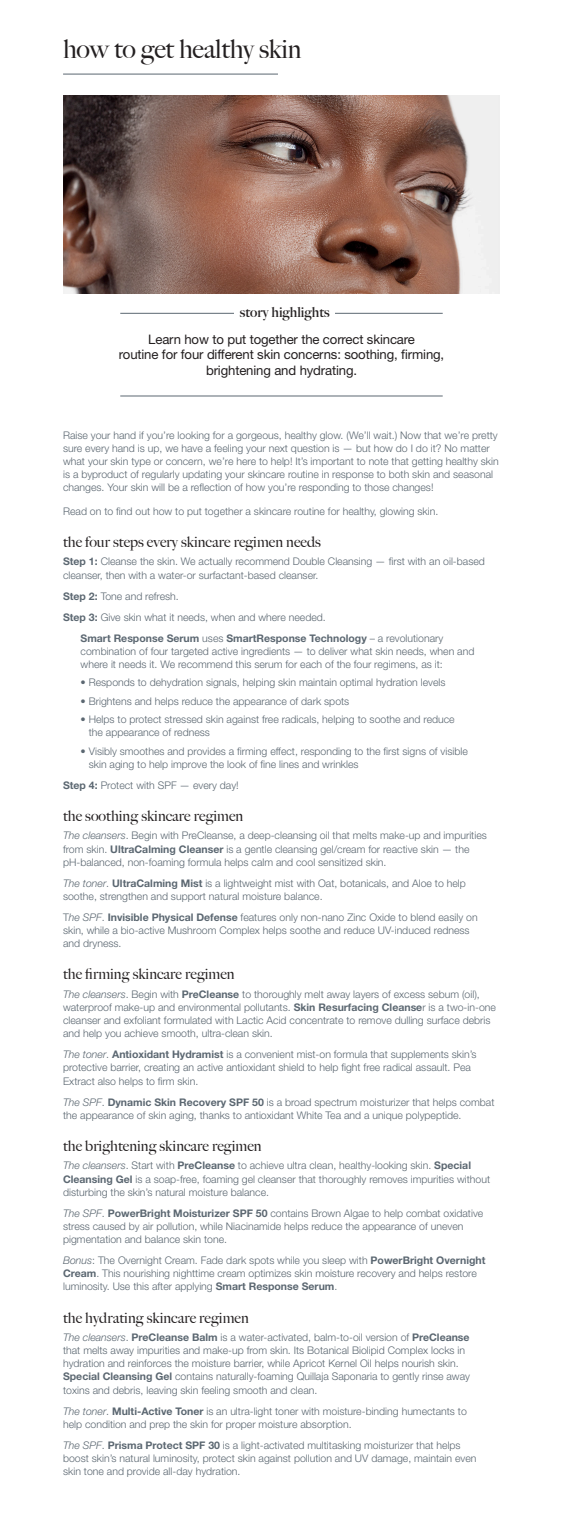
<style>
.page{position:relative;width:563px;height:1538px;background:#fff}
.page>*{position:absolute;margin:0;border:0;box-sizing:border-box;transform-origin:0 0}
.t1{font:500 26.25px "Big Caslon";letter-spacing:-.01em;color:#231f20}
.t2{font:500 14.88px "Big Caslon";color:#231f20}
.t3{font:700 14px "Big Caslon FB";color:#231f20}
.t4{font:13.12px/15.8px "Helvetica Neue LT Std";letter-spacing:-.01em;color:#231f20;text-align:center}
.t5{font:300 10.5px/13.1px "Helvetica Neue LT Std";color:#5b6771}
.s1{font-weight:700}
.s2{font-style:italic}
</style>
<div class="page">
<hr style="left:120px;top:313px;width:322px;height:1px;background:#5b6771">
<img style="left:63px;top:96px;width:436px;height:198px">
<hr style="left:63px;top:74px;width:215px;height:1px;background:#5b6771">
<div style="left:234px;top:304px;width:101px;height:16px;background:#fff"></div>
<hr style="left:120px;top:395px;width:322px;height:1px;background:#5b6771">
<p class="t1" style="left:63px;top:27px;width:240px">how to get healthy skin</p>
<p class="t3" style="left:240px;top:304px;width:91px">story highlights</p>
<p class="t4" style="left:119px;top:331px;width:326px">Learn how to put together the correct skincare<br>routine for four different skin concerns: soothing, firming, brightening and hydrating.</p>
<p class="t5" style="left:63px;top:428px;width:437px">Raise your hand if you’re looking for a gorgeous, healthy glow. (We’ll wait.) Now that we’re pretty sure every hand is up, we have a feeling your next question is — but how do I do it? No matter what your skin type or concern, we’re here to help! It’s important to note that getting healthy skin is a byproduct of regularly updating your skincare routine in response to both skin and seasonal changes. Your skin will be a reflection of how you’re responding to those changes!</p>
<p class="t5" style="left:63px;top:504px;width:376px">Read on to find out how to put together a skincare routine for healthy, glowing skin.</p>
<p class="t2" style="left:63px;top:529px;width:259px">the four steps every skincare regimen needs</p>
<p class="t5" style="left:63px;top:555px;width:423px"><span class="s1">Step 1:</span> Cleanse the skin. We actually recommend Double Cleansing — first with an oil-based cleanser, then with a water-or surfactant-based cleanser.</p>
<p class="t5" style="left:63px;top:589px;width:117px"><span class="s1">Step 2:</span> Tone and refresh.</p>
<p class="t5" style="left:63px;top:610px;width:264px"><span class="s1">Step 3:</span> Give skin what it needs, when and where needed.</p>
<p class="t5" style="left:80px;top:631px;width:395px"><span class="s1">Smart Response Serum</span> uses <span class="s1">SmartResponse Technology</span> – a revolutionary combination of four targeted active ingredients — to deliver what skin needs, when and where it needs it. We recommend this serum for each of the four regimens, as it:</p>
<p class="t5" style="left:80px;top:675px;width:366px">• Responds to dehydration signals, helping skin maintain optimal hydration levels</p>
<p class="t5" style="left:80px;top:694px;width:270px">• Brightens and helps reduce the appearance of dark spots</p>
<p class="t5" style="left:89px;top:712px;width:367px;text-indent:-8px">• Helps to protect stressed skin against free radicals, helping to soothe and reduce the appearance of redness</p>
<p class="t5" style="left:89px;top:744px;width:380px;text-indent:-8px">• Visibly smoothes and provides a firming effect, responding to the first signs of visible skin aging to help improve the look of fine lines and wrinkles</p>
<p class="t5" style="left:63px;top:778px;width:177px"><span class="s1">Step 4:</span> Protect with SPF — every day!</p>
<p class="t2" style="left:63px;top:803px;width:182px">the soothing skincare regimen</p>
<p class="t5" style="left:63px;top:829px;width:425px"><span class="s2">The cleansers</span>. Begin with PreCleanse, a deep-cleansing oil that melts make-up and impurities from skin. <span class="s1">UltraCalming Cleanser</span> is a gentle cleansing gel/cream for reactive skin — the pH-balanced, non-foaming formula helps calm and cool sensitized skin.</p>
<p class="t5" style="left:63px;top:876px;width:404px"><span class="s2">The toner</span>. <span class="s1">UltraCalming Mist</span> is a lightweight mist with Oat, botanicals, and Aloe to help soothe, strengthen and support natural moisture balance.</p>
<p class="t5" style="left:63px;top:910px;width:416px">T<span class="s2">he SPF</span>. <span class="s1">Invisible Physical Defense</span> features only non-nano Zinc Oxide to blend easily on skin, while a bio-active Mushroom Complex helps soothe and reduce UV-induced redness and dryness.</p>
<p class="t2" style="left:63px;top:962px;width:173px">the firming skincare regimen</p>
<p class="t5" style="left:63px;top:987px;width:434px"><span class="s2">The cleansers</span>. Begin with <span class="s1">PreCleanse</span> to thoroughly melt away layers of excess sebum (oil), waterproof make-up and environmental pollutants. <span class="s1">Skin Resurfacing Cleanse</span>r is a two-in-one cleanser and exfoliant formulated with Lactic Acid concentrate to remove dulling surface debris and help you achieve smooth, ultra-clean skin.</p>
<p class="t5" style="left:63px;top:1047px;width:414px"><span class="s2">The toner</span>. <span class="s1">Antioxidant Hydramist</span> is a convenient mist-on formula that supplements skin’s protective barrier, creating an active antioxidant shield to help fight free radical assault. Pea<br>Extract also helps to firm skin.</p>
<p class="t5" style="left:63px;top:1095px;width:432px"><span class="s2">The SPF</span>. <span class="s1">Dynamic Skin Recovery SPF 50</span> is a broad spectrum moisturizer that helps combat the appearance of skin aging, thanks to antioxidant White Tea and a unique polypeptide.</p>
<p class="t2" style="left:63px;top:1133px;width:200px">the brightening skincare regimen</p>
<p class="t5" style="left:63px;top:1158px;width:428px"><span class="s2">The cleansers</span>. Start with <span class="s1">PreCleanse</span> to achieve ultra clean, healthy-looking skin. <span class="s1">Special<br>Cleansing Gel</span> is a soap-free, foaming gel cleanser that thoroughly removes impurities without disturbing the skin’s natural moisture balance.</p>
<p class="t5" style="left:63px;top:1206px;width:421px"><span class="s2">The SPF</span>. <span class="s1">PowerBright Moisturizer SPF 50</span> contains Brown Algae to help combat oxidative stress caused by air pollution, while Niacinamide helps reduce the appearance of uneven pigmentation and balance skin tone.</p>
<p class="t5" style="left:63px;top:1253px;width:423px"><span class="s2">Bonus</span>: The Overnight Cream. Fade dark spots while you sleep with <span class="s1">PowerBright Overnight<br>Cream</span>. This nourishing nighttime cream optimizes skin moisture recovery and helps restore luminosity. Use this after applying <span class="s1">Smart Response Serum</span>.</p>
<p class="t2" style="left:63px;top:1305px;width:187px">the hydrating skincare regimen</p>
<p class="t5" style="left:63px;top:1330px;width:408px"><span class="s2">The cleansers</span>. <span class="s1">PreCleanse Balm</span> is a water-activated, balm-to-oil version of <span class="s1">PreCleanse </span>that melts away impurities and make-up from skin. Its Botanical Biolipid Complex locks in hydration and reinforces the moisture barrier, while Apricot Kernel Oil helps nourish skin.<br><span class="s1">Special Cleansing Gel</span> contains naturally-foaming Quillaja Saponaria to gently rinse away toxins and debris, leaving skin feeling smooth and clean.</p>
<p class="t5" style="left:63px;top:1403px;width:405px"><span class="s2">The toner</span>. <span class="s1">Multi-Active Toner</span> is an ultra-light toner with moisture-binding humectants to help condition and prep the skin for proper moisture absorption.</p>
<p class="t5" style="left:63px;top:1438px;width:414px"><span class="s2">The SPF</span>. <span class="s1">Prisma Protect SPF 30</span> is a light-activated multitasking moisturizer that helps boost skin’s natural luminosity, protect skin against pollution and UV damage, maintain even skin tone and provide all-day hydration.</p>
</div>
